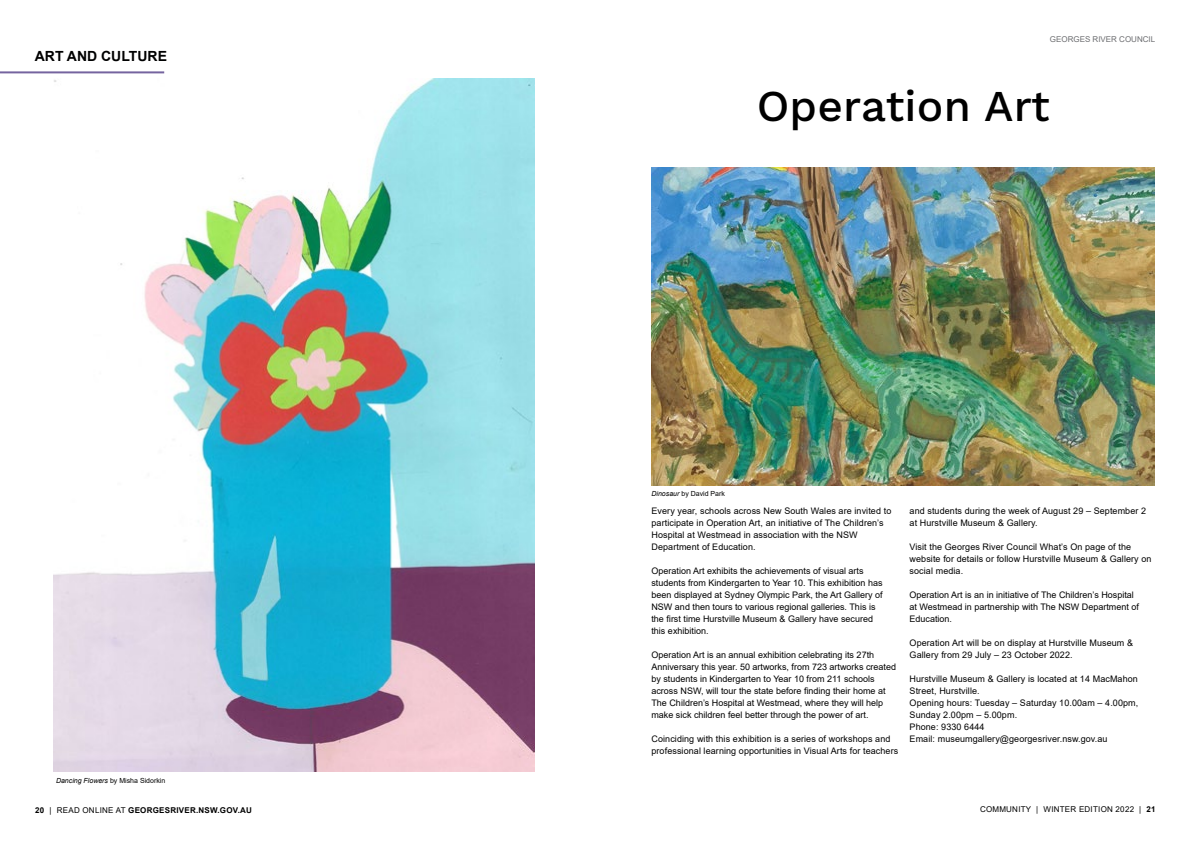
<style>
.page{position:relative;width:1191px;height:842px;background:#fff}
.page>*{position:absolute;margin:0;border:0;box-sizing:border-box;transform-origin:0 0}
.t1{font:500 44px "Work Sans";letter-spacing:.005em;color:#000}
.t2{font:700 14px "Arial";color:#000101}
.t3{font:9px/12px "Arial";letter-spacing:.01em;color:#000}
.t4{font:700 8px "Arial";letter-spacing:.03em;color:#000}
.t5{font:8px "Arial";letter-spacing:.03em;color:#000}
.t6{font:8px "Arial";color:#6d6e71}
.t7{font:7px "Arial";color:#000101}
.s1{font-style:italic}
.s2{font-weight:400}
.s3{font-weight:700}
</style>
<div class="page">
<hr style="left:0;top:71px;width:164px;height:2px;background:#75649f">
<img style="left:54px;top:79px;width:480px;height:692px">
<img style="left:651px;top:167px;width:504px;height:318px">
<h2 class="t2" style="left:35px;top:46px;width:134px">ART AND CULTURE</h2>
<p class="t6" style="left:1049px;top:34px;width:107px">GEORGES RIVER COUNCIL</p>
<h1 class="t1" style="left:756px;top:81px;width:294px">Operation Art</h1>
<p class="t7" style="left:651px;top:489px;width:75px"><span class="s1">Dinosaur</span> by David Park</p>
<p class="t3" style="left:651px;top:505px;width:241px">Every year, schools across New South Wales are invited to participate in Operation Art, an initiative of The Children’s Hospital at Westmead in association with the NSW Department of Education.</p>
<p class="t3" style="left:651px;top:565px;width:233px">Operation Art exhibits the achievements of visual arts students from Kindergarten to Year 10. This exhibition has been displayed at Sydney Olympic Park, the Art Gallery of NSW and then tours to various regional galleries. This is the first time Hurstville Museum &amp; Gallery have secured this exhibition.</p>
<p class="t3" style="left:651px;top:649px;width:246px">Operation Art is an annual exhibition celebrating its 27th Anniversary this year. 50 artworks, from 723 artworks created by students in Kindergarten to Year 10 from 211 schools across NSW, will tour the state before finding their home at The Children’s Hospital at Westmead, where they will help make sick children feel better through the power of art.</p>
<p class="t3" style="left:651px;top:733px;width:248px">Coinciding with this exhibition is a series of workshops and professional learning opportunities in Visual Arts for teachers</p>
<p class="t3" style="left:909px;top:505px;width:238px">and students during the week of August 29 – September 2 at Hurstville Museum &amp; Gallery.</p>
<p class="t3" style="left:909px;top:541px;width:243px">Visit the Georges River Council What’s On page of the website for details or follow Hurstville Museum &amp; Gallery on social media.</p>
<p class="t3" style="left:909px;top:589px;width:231px">Operation Art is an in initiative of The Children’s Hospital at Westmead in partnership with The NSW Department of<br>Education.</p>
<p class="t3" style="left:909px;top:637px;width:225px">Operation Art will be on display at Hurstville Museum &amp;<br>Gallery from 29 July – 23 October 2022.</p>
<p class="t3" style="left:909px;top:673px;width:230px">Hurstville Museum &amp; Gallery is located at 14 MacMahon Street, Hurstville.<br>Opening hours: Tuesday – Saturday 10.00am – 4.00pm, Sunday 2.00pm – 5.00pm.<br>Phone: 9330 6444<br>Email: museumgallery@georgesriver.nsw.gov.au</p>
<p class="t7" style="left:56px;top:776px;width:111px"><span class="s1">Dancing Flowers</span> by Misha Sidorkin</p>
<p class="t4" style="left:35px;top:804px;width:218px">20 <span class="s2">| READ ONLINE AT</span> GEORGESRIVER.NSW.GOV.AU</p>
<p class="t5" style="left:980px;top:803px;width:177px">COMMUNITY | WINTER EDITION 2022 | <span class="s3">21</span></p>
</div>
